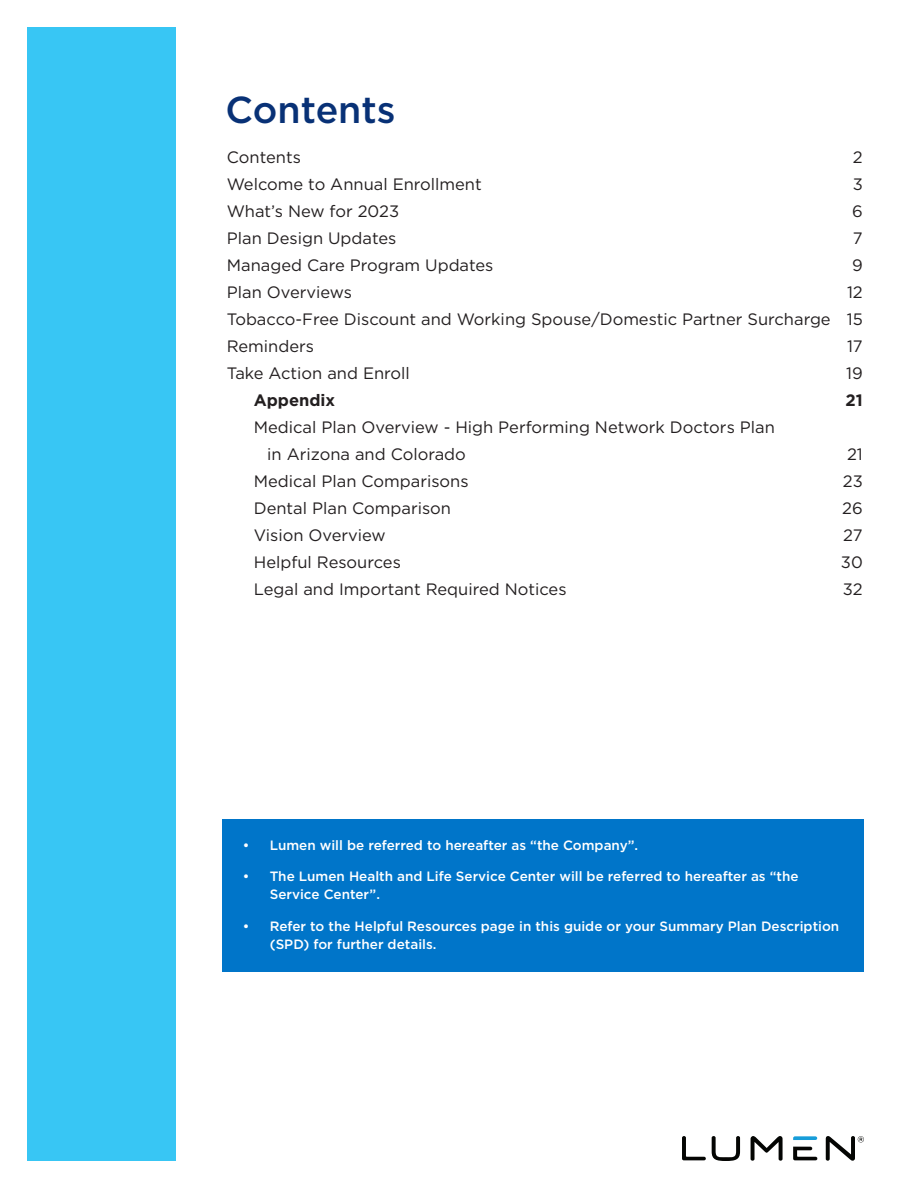
<style>
.page{position:relative;width:918px;height:1188px;background:#fff}
.page>*{position:absolute;margin:0;border:0;box-sizing:border-box;transform-origin:0 0}
.t1{font:500 37.5px "Gotham";color:#083176}
.t2{font:16.5px/27px "Gotham";color:#231f20;text-align:justify}
.t3{font:700 16.5px "Gotham";color:#231f20}
.t4{font:500 13.5px/18px "Gotham";color:#fff}
</style>
<div class="page">
<div style="left:27px;top:27px;width:149px;height:1134px;background:#38c6f4"></div>
<svg style="left:682px;top:1136px;width:24px;height:24px"></svg>
<svg style="left:712px;top:1136px;width:28px;height:25px"></svg>
<svg style="left:751px;top:1136px;width:32px;height:25px"></svg>
<svg style="left:793px;top:1136px;width:24px;height:4px"></svg>
<svg style="left:793px;top:1147px;width:24px;height:13px"></svg>
<svg style="left:826px;top:1136px;width:38px;height:25px"></svg>
<div style="left:222px;top:819px;width:642px;height:54px;background:#0075c9"></div>
<div style="left:222px;top:850px;width:642px;height:72px;background:#0075c9"></div>
<div style="left:222px;top:900px;width:642px;height:72px;background:#0075c9"></div>
<h1 class="t1" style="left:226px;top:85px;width:172px">Contents</h1>
<p class="t2" style="left:227px;top:144px;width:76px">Contents</p>
<p class="t2" style="left:853px;top:144px;width:11px">2</p>
<p class="t2" style="left:227px;top:171px;width:257px">Welcome to Annual Enrollment</p>
<p class="t2" style="left:853px;top:171px;width:12px">3</p>
<p class="t2" style="left:227px;top:198px;width:174px">What’s New for 2023</p>
<p class="t2" style="left:852px;top:198px;width:12px">6</p>
<p class="t2" style="left:227px;top:225px;width:171px">Plan Design Updates</p>
<p class="t2" style="left:853px;top:225px;width:11px">7</p>
<p class="t2" style="left:227px;top:252px;width:268px">Managed Care Program Updates</p>
<p class="t2" style="left:852px;top:252px;width:12px">9</p>
<p class="t2" style="left:227px;top:279px;width:127px">Plan Overviews</p>
<p class="t2" style="left:227px;top:279px;width:637px;text-indent:620px">12<br>Tobacco-Free Discount and Working Spouse/Domestic Partner Surcharge 15<br>Reminders</p>
<p class="t2" style="left:847px;top:333px;width:17px">17</p>
<p class="t2" style="left:227px;top:360px;width:185px">Take Action and Enroll</p>
<p class="t2" style="left:846px;top:360px;width:18px">19</p>
<p class="t3" style="left:254px;top:389px;width:83px">Appendix</p>
<p class="t3" style="left:846px;top:389px;width:19px">21</p>
<p class="t2" style="left:267px;top:414px;width:509px;text-indent:-14px">Medical Plan Overview - High Performing Network Doctors Plan in Arizona and Colorado</p>
<p class="t2" style="left:847px;top:441px;width:17px">21</p>
<p class="t2" style="left:254px;top:468px;width:216px">Medical Plan Comparisons</p>
<p class="t2" style="left:843px;top:468px;width:21px">23</p>
<p class="t2" style="left:254px;top:495px;width:199px">Dental Plan Comparison</p>
<p class="t2" style="left:842px;top:495px;width:22px">26</p>
<p class="t2" style="left:254px;top:522px;width:133px">Vision Overview</p>
<p class="t2" style="left:843px;top:522px;width:21px">27</p>
<p class="t2" style="left:254px;top:549px;width:149px">Helpful Resources</p>
<p class="t2" style="left:841px;top:549px;width:23px">30</p>
<p class="t2" style="left:254px;top:576px;width:314px">Legal and Important Required Notices</p>
<p class="t2" style="left:843px;top:576px;width:21px">32</p>
<p class="t4" style="left:243px;top:836px;width:397px">• Lumen will be referred to hereafter as “the Company”.</p>
<p class="t4" style="left:270px;top:868px;width:530px;text-indent:-27px">• The Lumen Health and Life Service Center will be referred to hereafter as “the<br>Service Center”.</p>
<p class="t4" style="left:270px;top:917px;width:571px;text-indent:-27px">• Refer to the Helpful Resources page in this guide or your Summary Plan Description (SPD) for further details.</p>
</div>
